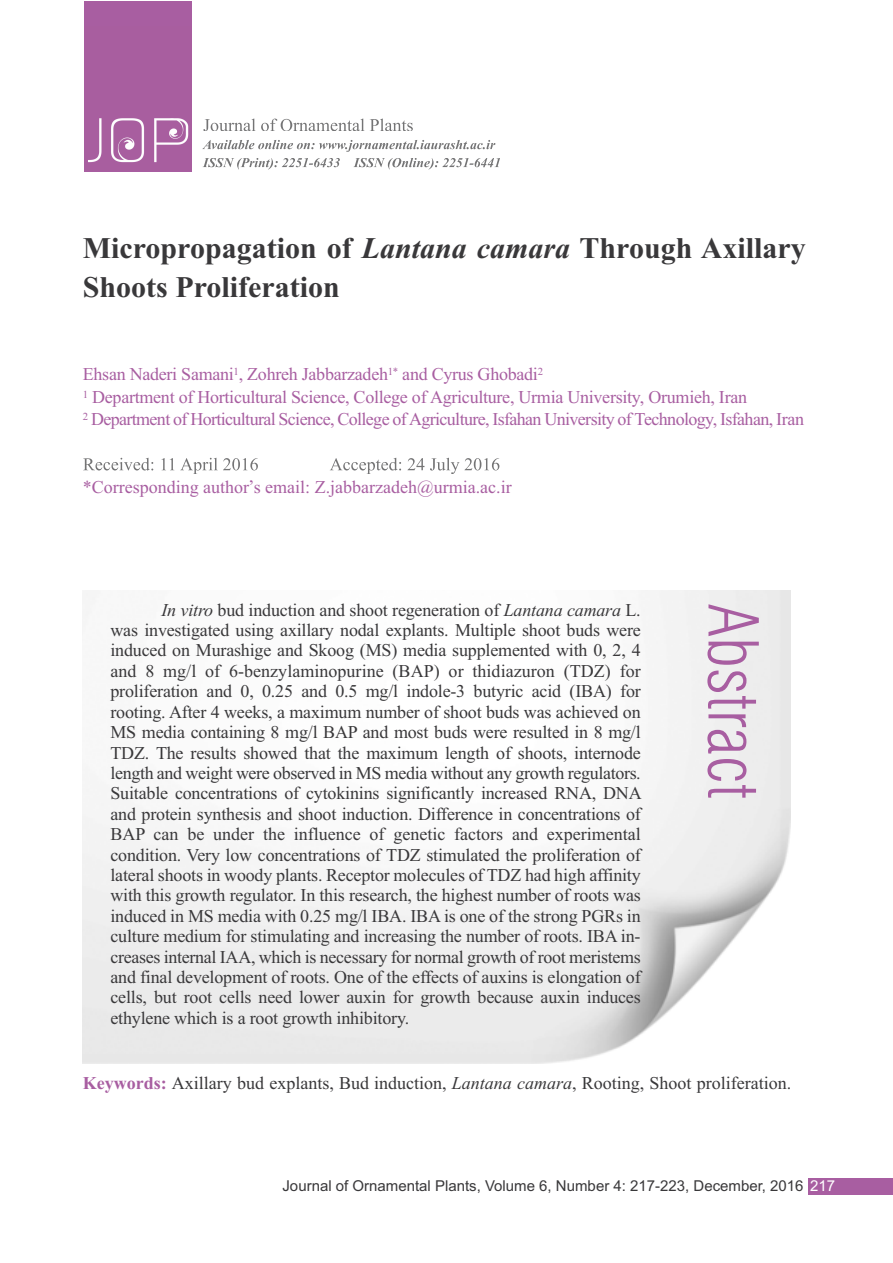
<style>
.page{position:relative;width:893px;height:1263px;background:#fff}
.page>*{position:absolute;margin:0;border:0;box-sizing:border-box;transform-origin:0 0}
.t1{font:300 condensed 67.5px "Swiss 721 BT";color:#a85ea1}
.t2{font:700 30px/39px "Times New Roman";color:#39383a}
.t3{font:18px/20.4px "Times New Roman";color:#39383a;text-align:justify}
.t4{font:18px/22.5px "Times New Roman";letter-spacing:-.015em;color:#a85ea1}
.t5{font:15px "Arial";color:#39383a}
.s1{font-style:italic}
.s2{font-weight:700;color:#a85ea1}
.s3{color:#fff}
</style>
<div class="page">
<div style="left:808px;top:1178px;width:84px;height:16px;background:#a85ea1"></div>
<svg style="left:83px;top:458px;width:79px;height:12px"></svg>
<svg style="left:203px;top:119px;width:53px;height:12px"></svg>
<svg style="left:202px;top:140px;width:47px;height:9px"></svg>
<svg style="left:203px;top:158px;width:55px;height:12px"></svg>
<div style="left:84px;top:1px;width:108px;height:171px;background:#a85ea1"></div>
<img style="left:88px;top:118px;width:101px;height:45px">
<img style="left:83px;top:590px;width:708px;height:474px">
<h2 class="t2" style="left:83px;top:228px;width:724px">Micropropagation of <span class="s1">Lantana camara</span> Through Axillary<br>Shoots Proliferation</h2>
<p class="t4" style="left:83px;top:363px;width:723px">Ehsan Naderi Samani<sup>1</sup>, Zohreh Jabbarzadeh<sup>1*</sup> and Cyrus Ghobadi<sup>2<br>1</sup> Department of Horticultural Science, College of Agriculture, Urmia University, Orumieh, Iran<br><sup>2</sup> Department of Horticultural Science, College ofAgriculture, Isfahan University of Technology, Isfahan, Iran</p>
<p class="t4" style="left:83px;top:475px;width:430px">*Corresponding author s email: Z.jabbarzadeh@urmia.ac.ir</p>
<p class="t4" style="left:249px;top:465px;width:6px">,</p>
<p class="t3" style="left:110px;top:599px;width:533px;text-indent:51px"><span class="s1">In vitro</span> bud induction and shoot regeneration of <span class="s1">Lantana camara</span> L. was investigated using axillary nodal explants. Multiple shoot buds were induced on Murashige and Skoog (MS) media supplemented with 0, 2, 4 and 8 mg/l of 6-benzylaminopurine (BAP) or thidiazuron (TDZ) for proliferation and 0, 0.25 and 0.5 mg/l indole-3 butyric acid (IBA) for rooting. After 4 weeks, a maximum number of shoot buds was achieved on MS media containing 8 mg/l BAP and most buds were resulted in 8 mg/l TDZ. The results showed that the maximum length of shoots, internode length and weight were observed in MS media without any growth regulators.<br>Suitable concentrations of cytokinins significantly increased RNA, DNA and protein synthesis and shoot induction. Difference in concentrations of BAP can be under the influence of genetic factors and experimental condition. Very low concentrations of TDZ stimulated the proliferation of lateral shoots in woody plants. Receptor molecules of TDZ had high affinity with this growth regulator. In this research, the highest number of roots was induced in MS media with 0.25 mg/l IBA. IBA is one of the strong PGRs in culture medium for stimulating and increasing the number of roots. IBA in&shy;creases internal IAA, which is necessary for normal growth of root meristems and final development of roots. One of the effects of auxins is elongation of cells, but root cells need lower auxin for growth because auxin induces ethylene which is a root growth inhibitory.</p>
<h1 class="t1" style="left:771px;top:603px;width:197px;rotate:90deg">Abstract</h1>
<p class="t3" style="left:83px;top:1073px;width:710px"><span class="s2">Keywords:</span> Axillary bud explants, Bud induction, <span class="s1">Lantana camara</span>, Rooting, Shoot proliferation.</p>
<p class="t5" style="left:282px;top:1177px;width:554px">Journal of Ornamental Plants, Volume 6, Number 4: 217-223, December, 2016 <span class="s3">217</span></p>
</div>
